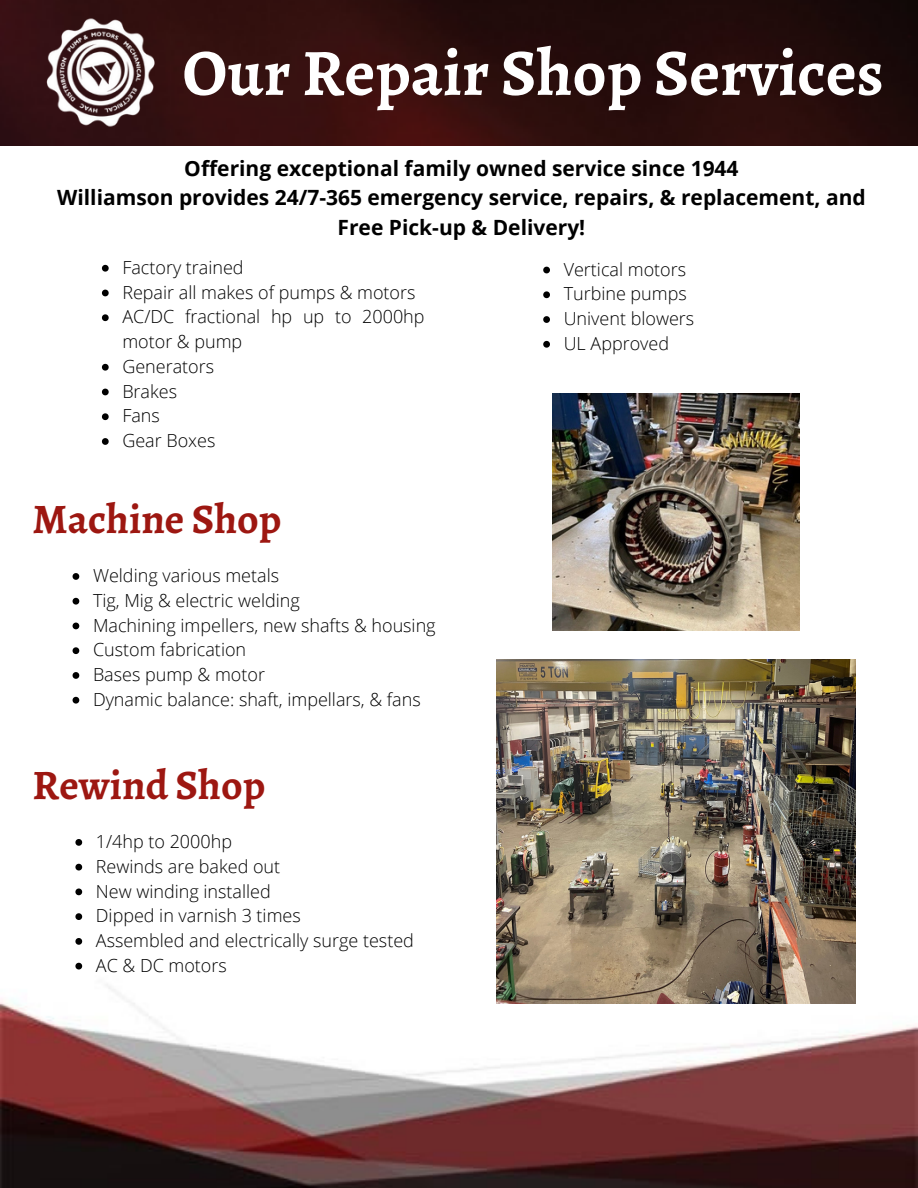
<style>
.page{position:relative;width:918px;height:1188px;background:#fff}
.page>*{position:absolute;margin:0;border:0;box-sizing:border-box;transform-origin:0 0}
.t1{font:700 66.3px "Alegreya";color:#fff}
.t2{font:700 42px "Alegreya";color:#9d1711}
.t3{font:700 21px/29.2px "Open Sans";color:#000;text-align:center}
.t4{font:300 18px/24.8px "Open Sans";color:#000}
</style>
<div class="page">
<img style="left:0;top:649px;width:918px;height:539px">
<img style="left:0;top:0;width:918px;height:145px">
<img style="left:33px;top:6px;width:136px;height:132px">
<img style="left:553px;top:393px;width:246px;height:238px">
<img style="left:496px;top:660px;width:359px;height:344px">
<svg style="left:73px;top:573px;width:6px;height:7px"></svg>
<svg style="left:73px;top:598px;width:6px;height:7px"></svg>
<svg style="left:73px;top:623px;width:6px;height:6px"></svg>
<svg style="left:73px;top:647px;width:6px;height:7px"></svg>
<svg style="left:73px;top:672px;width:6px;height:7px"></svg>
<svg style="left:73px;top:697px;width:6px;height:7px"></svg>
<svg style="left:75px;top:839px;width:7px;height:7px"></svg>
<svg style="left:75px;top:864px;width:7px;height:7px"></svg>
<svg style="left:75px;top:889px;width:7px;height:6px"></svg>
<svg style="left:75px;top:913px;width:7px;height:7px"></svg>
<svg style="left:75px;top:938px;width:7px;height:7px"></svg>
<svg style="left:75px;top:963px;width:7px;height:7px"></svg>
<svg style="left:102px;top:265px;width:7px;height:7px"></svg>
<svg style="left:102px;top:290px;width:7px;height:6px"></svg>
<svg style="left:102px;top:314px;width:7px;height:7px"></svg>
<svg style="left:102px;top:364px;width:7px;height:7px"></svg>
<svg style="left:102px;top:389px;width:7px;height:6px"></svg>
<svg style="left:102px;top:413px;width:7px;height:7px"></svg>
<svg style="left:102px;top:438px;width:7px;height:7px"></svg>
<svg style="left:543px;top:267px;width:7px;height:6px"></svg>
<svg style="left:543px;top:291px;width:7px;height:7px"></svg>
<svg style="left:543px;top:316px;width:7px;height:7px"></svg>
<svg style="left:543px;top:341px;width:7px;height:7px"></svg>
<h2 class="t1" style="left:183px;top:27px;width:703px">Our Repair Shop Services</h2>
<p class="t3" style="left:57px;top:153px;width:810px">Offering exceptional family owned service since 1944<br>Williamson provides 24/7-365 emergency service, repairs, &amp; replacement, and<br>Free Pick-up &amp; Delivery!</p>
<p class="t4" style="left:122px;top:254px;width:123px">Factory trained</p>
<p class="t4" style="left:122px;top:279px;width:295px">Repair all makes of pumps &amp; motors</p>
<p class="t4" style="left:122px;top:304px;width:304px">AC/DC fractional hp up to 2000hp motor &amp; pump</p>
<p class="t4" style="left:122px;top:353px;width:93px">Generators</p>
<p class="t4" style="left:122px;top:378px;width:56px">Brakes</p>
<p class="t4" style="left:122px;top:403px;width:39px">Fans</p>
<p class="t4" style="left:122px;top:428px;width:95px">Gear Boxes</p>
<h3 class="t2" style="left:33px;top:491px;width:250px">Machine Shop</h3>
<p class="t4" style="left:93px;top:563px;width:188px">Welding various metals</p>
<p class="t4" style="left:93px;top:587px;width:208px">Tig, Mig &amp; electric welding</p>
<p class="t4" style="left:93px;top:612px;width:344px">Machining impellers, new shafts &amp; housing</p>
<p class="t4" style="left:93px;top:637px;width:155px">Custom fabrication</p>
<p class="t4" style="left:93px;top:662px;width:174px">Bases pump &amp; motor</p>
<p class="t4" style="left:93px;top:686px;width:329px">Dynamic balance: shaft, impellars, &amp; fans</p>
<p class="t2" style="left:33px;top:756px;width:234px">Rewind Shop</p>
<p class="t4" style="left:96px;top:829px;width:138px">1/4hp to 2000hp</p>
<p class="t4" style="left:96px;top:853px;width:186px">Rewinds are baked out</p>
<p class="t4" style="left:96px;top:878px;width:176px">New winding installed</p>
<p class="t4" style="left:96px;top:903px;width:206px">Dipped in varnish 3 times</p>
<p class="t4" style="left:96px;top:928px;width:320px">Assembled and electrically surge tested</p>
<h2 class="t4" style="left:96px;top:952px;width:132px">AC &amp; DC motors</h2>
<p class="t4" style="left:564px;top:256px;width:124px">Vertical motors</p>
<p class="t4" style="left:564px;top:281px;width:125px">Turbine pumps</p>
<p class="t4" style="left:564px;top:306px;width:132px">Univent blowers</p>
<p class="t4" style="left:564px;top:331px;width:107px">UL Approved</p>
</div>
